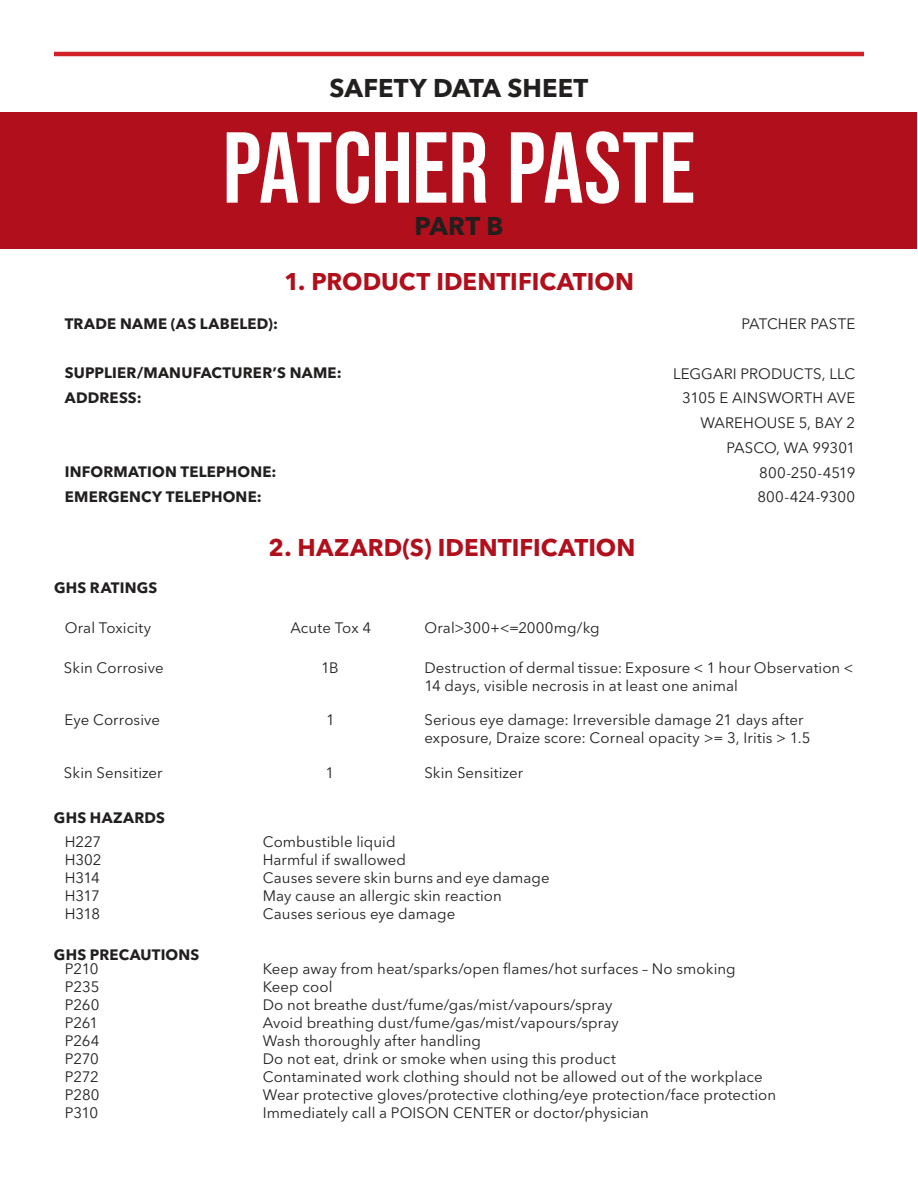
<style>
.page{position:relative;width:918px;height:1188px;background:#fff}
.page>*{position:absolute;margin:0;border:0;box-sizing:border-box;transform-origin:0 0}
.t1{font:100.5px "Bebas Neue";letter-spacing:-.005em;color:#fff}
.t2{font:700 25.5px "Avenir Next LT Pro";letter-spacing:.005em;color:#221f1f}
.t3{font:700 24px "Avenir Next LT Pro";color:#b00f1b}
.t4{font:15px/18px "Avenir Next LT Pro";letter-spacing:.005em;color:#221f1f}
.t5{font:700 15px/24.8px "Avenir Next LT Pro";letter-spacing:.01em;color:#221f1f}
</style>
<div class="page">
<div style="left:1px;top:112px;width:916px;height:136px;background:#b00f1b"></div>
<hr style="left:54px;top:52px;width:810px;height:4px;background:#d12229">
<h2 class="t2" style="left:330px;top:77px;width:260px">SAFETY DATA SHEET</h2>
<h1 class="t1" style="left:223px;top:109px;width:474px">PATCHER PASTE</h1>
<h2 class="t2" style="left:415px;top:216px;width:90px">PART B</h2>
<h3 class="t3" style="left:284px;top:272px;width:351px">1. PRODUCT IDENTIFICATION</h3>
<p class="t5" style="left:65px;top:313px;width:215px">TRADE NAME (AS LABELED):</p>
<p class="t5" style="left:65px;top:362px;width:279px">SUPPLIER/MANUFACTURER’S NAME:<br>ADDRESS:</p>
<p class="t5" style="left:65px;top:461px;width:213px">INFORMATION TELEPHONE:<br>EMERGENCY TELEPHONE:</p>
<p class="t5" style="left:54px;top:577px;width:105px">GHS RATINGS</p>
<p class="t4" style="left:65px;top:620px;width:88px">Oral Toxicity</p>
<h3 class="t3" style="left:269px;top:537px;width:368px">2. HAZARD(S) IDENTIFICATION</h3>
<p class="t4" style="left:290px;top:620px;width:82px">Acute Tox 4</p>
<p class="t4" style="left:424px;top:620px;width:177px">Oral&gt;300+&lt;=2000mg/kg</p>
<p class="t4" style="left:741px;top:316px;width:115px">PATCHER PASTE</p>
<p class="t4" style="left:673px;top:362px;width:184px;line-height:24.8px;text-align:right">LEGGARI PRODUCTS, LLC<br>3105 E AINSWORTH AVE<br>WAREHOUSE 5, BAY 2<br>PASCO, WA 99301<br>800-250-4519<br>800-424-9300</p>
<p class="t4" style="left:64px;top:660px;width:101px">Skin Corrosive</p>
<p class="t4" style="left:321px;top:660px;width:19px">1B</p>
<p class="t4" style="left:424px;top:660px;width:431px">Destruction of dermal tissue: Exposure &lt; 1 hour Observation &lt;<br>14 days, visible necrosis in at least one animal</p>
<p class="t4" style="left:65px;top:712px;width:97px">Eye Corrosive</p>
<p class="t4" style="left:326px;top:712px;width:10px">1</p>
<p class="t4" style="left:424px;top:712px;width:388px">Serious eye damage: Irreversible damage 21 days after exposure, Draize score: Corneal opacity &gt;= 3, Iritis &gt; 1.5</p>
<p class="t4" style="left:64px;top:765px;width:100px">Skin Sensitizer</p>
<p class="t4" style="left:326px;top:765px;width:10px">1</p>
<p class="t4" style="left:424px;top:765px;width:100px">Skin Sensitizer</p>
<p class="t5" style="left:54px;top:807px;width:113px">GHS HAZARDS</p>
<p class="t4" style="left:65px;top:834px;width:38px">H227<br>H302<br>H314<br>H317<br>H318</p>
<p class="t4" style="left:263px;top:834px;width:289px">Combustible liquid<br>Harmful if swallowed<br>Causes severe skin burns and eye damage<br>May cause an allergic skin reaction<br>Causes serious eye damage</p>
<p class="t5" style="left:54px;top:943px;width:147px">GHS PRECAUTIONS</p>
<p class="t4" style="left:65px;top:961px;width:36px;text-align:justify">P210<br>P235<br>P260<br>P261<br>P264<br>P270<br>P272<br>P280<br>P310</p>
<p class="t4" style="left:263px;top:961px;width:515px">Keep away from heat/sparks/open flames/hot surfaces – No smoking<br>Keep cool<br>Do not breathe dust/fume/gas/mist/vapours/spray<br>Avoid breathing dust/fume/gas/mist/vapours/spray<br>Wash thoroughly after handling<br>Do not eat, drink or smoke when using this product<br>Contaminated work clothing should not be allowed out of the workplace Wear protective gloves/protective clothing/eye protection/face protection Immediately call a POISON CENTER or doctor/physician</p>
</div>
